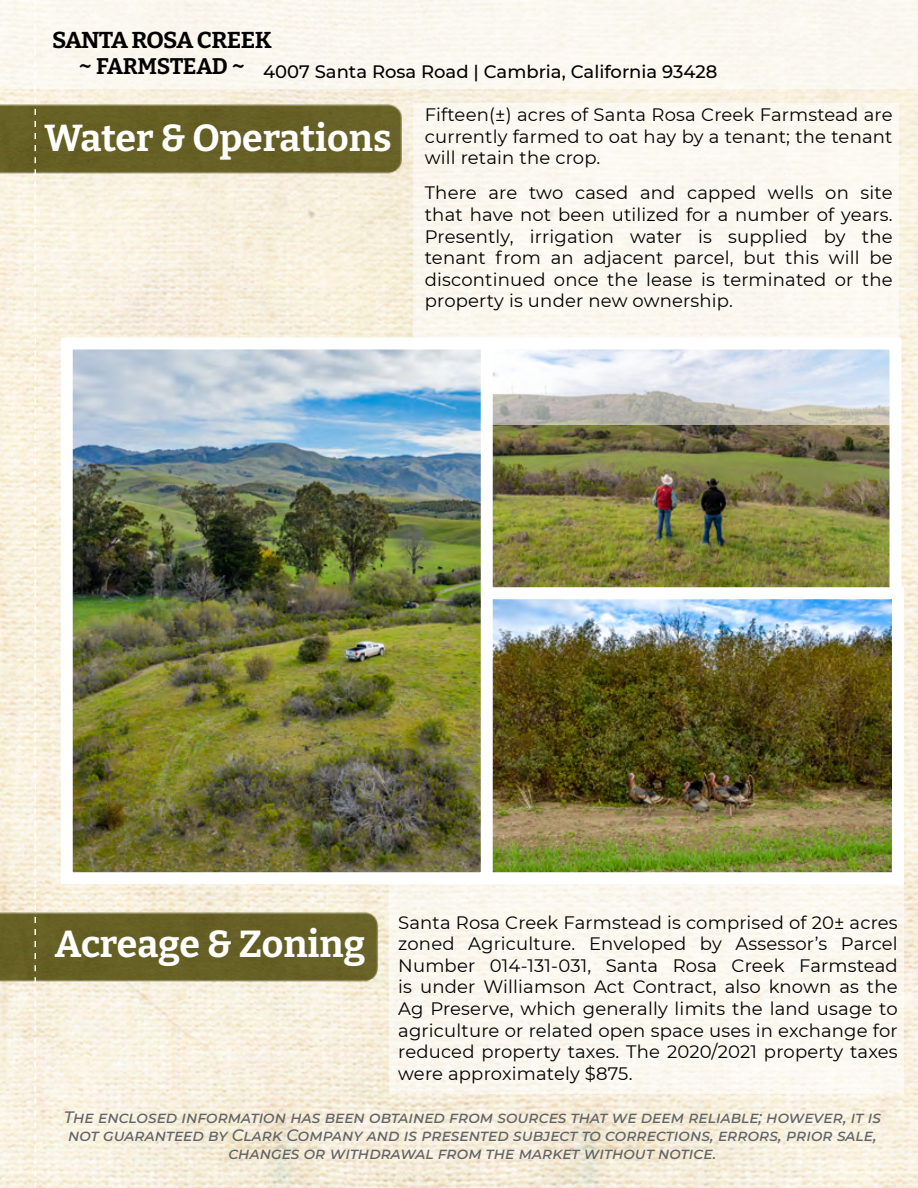
<style>
.page{position:relative;width:918px;height:1188px;background:#fff}
.page>*{position:absolute;margin:0;border:0;box-sizing:border-box;transform-origin:0 0}
.t1{font:700 37.5px "Bitter";color:#fff}
.t2{font:700 22.95px "Bitter";letter-spacing:-.04em;color:#000;scale:1.04 1}
.t3{font:18px/21.6px "Montserrat";letter-spacing:.01em;color:#000;text-align:justify}
.t4{font:500 18px "Montserrat";color:#000}
.t5{font:italic 500 16.5px/18px "Montserrat";letter-spacing:-.01em;color:#636466;text-align:center}
</style>
<div class="page">
<img style="left:0;top:88px;width:918px;height:1100px">
<img style="left:493px;top:425px;width:396px;height:162px">
<div style="left:390px;top:864px;width:514px;height:230px;background:#fbf8f0"></div>
<img style="left:0;top:911px;width:385px;height:75px">
<img style="left:0;top:104px;width:409px;height:74px">
<img style="left:917px;top:88px;width:1px;height:722px">
<div style="left:0;top:0;width:918px;height:88px;background:#fbf8f0"></div>
<svg style="left:34px;top:0;width:2px;height:1188px"></svg>
<svg style="left:413px;top:104px;width:486px;height:321px;fill:#fbf8f1"></svg>
<img style="left:493px;top:600px;width:398px;height:271px">
<div style="left:446px;top:587px;width:458px;height:297px;border:12px solid #fff"></div>
<img style="left:74px;top:351px;width:406px;height:520px">
<div style="left:61px;top:338px;width:432px;height:546px;border:12px solid #fff"></div>
<p class="t2" style="left:52px;top:25px;width:213px">SANTA ROSA CREEK</p>
<p class="t4" style="left:79px;top:59px;width:640px"><sup>~</sup> <sup>FARMSTEAD</sup> <sup>~</sup> 4007 Santa Rosa Road | Cambria, California 93428</p>
<h1 class="t1" style="left:45px;top:114px;width:348px">Water &amp; Operations</h1>
<p class="t3" style="left:425px;top:103px;width:469px">Fifteen(±) acres of Santa Rosa Creek Farmstead are currently farmed to oat hay by a tenant; the tenant will retain the crop.</p>
<p class="t3" style="left:425px;top:182px;width:469px">There are two cased and capped wells on site that have not been utilized for a number of years.<br>Presently, irrigation water is supplied by the tenant from an adjacent parcel, but this will be discontinued once the lease is terminated or the property is under new ownership.</p>
<h1 class="t1" style="left:55px;top:920px;width:312px">Acreage &amp; Zoning</h1>
<p class="t3" style="left:398px;top:911px;width:501px">Santa Rosa Creek Farmstead is comprised of 20± acres zoned Agriculture. Enveloped by Assessor’s Parcel Number 014-131-031, Santa Rosa Creek Farmstead is under Williamson Act Contract, also known as the Ag Preserve, which generally limits the land usage to agriculture or related open space uses in exchange for reduced property taxes. The 2020/2021 property taxes were approximately $875.</p>
<p class="t5" style="left:64px;top:1107px;width:819px">The enclosed information has been obtained from sources that we deem reliable; however, it is not guaranteed by Clark Company and is presented subject to corrections, errors, prior sale, changes or withdrawal from the market without notice.</p>
</div>
